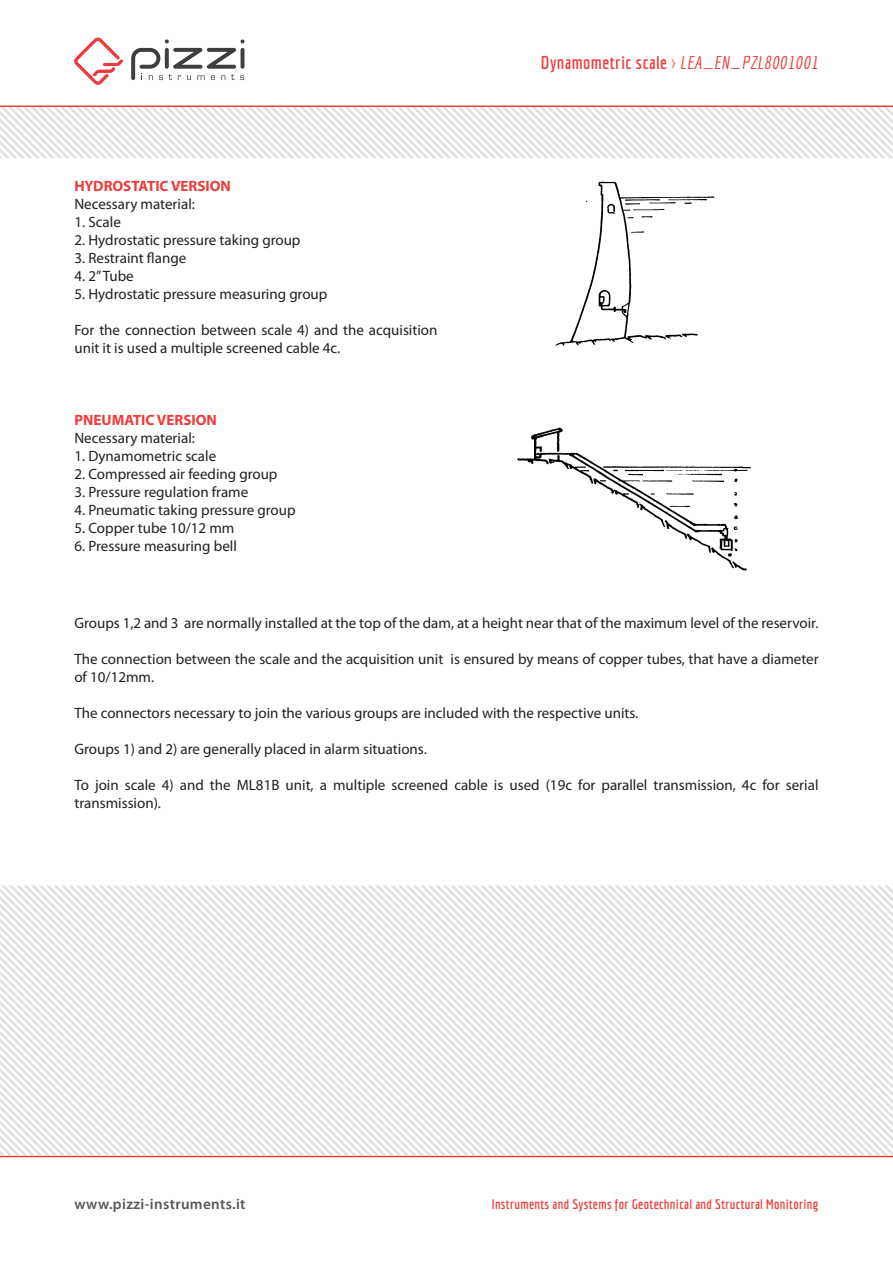
<style>
.page{position:relative;width:893px;height:1263px;background:#fff}
.page>*{position:absolute;margin:0;border:0;box-sizing:border-box;transform-origin:0 0}
.t1{font:700 18px "Economica";letter-spacing:.025em;color:#ee3c3c}
.t2{font:15px/18px "Myriad Pro";color:#231f20}
.t3{font:700 15px "Myriad Pro";color:#ee3c3c}
.t4{font:600 15px "Myriad Pro";letter-spacing:.025em;color:#57585a}
.t5{font:700 13.5px "Economica";letter-spacing:.025em;color:#ee3c3c}
.s1{font-weight:400}
.s2{font-weight:400;font-style:italic}
</style>
<div class="page">
<svg style="left:0;top:37px;width:893px;height:70px"></svg>
<svg style="left:0;top:1156px;width:893px;height:2px;background:#f48383"></svg>
<svg style="left:131px;top:39px;width:113px;height:41px"></svg>
<svg style="left:74px;top:38px;width:49px;height:47px"></svg>
<svg style="left:0;top:107px;width:893px;height:51px"></svg>
<svg style="left:0;top:885px;width:893px;height:270px"></svg>
<img style="left:555px;top:181px;width:160px;height:165px">
<img style="left:517px;top:427px;width:234px;height:144px">
<p class="t3" style="left:74px;top:178px;width:158px">HYDROSTATIC VERSION</p>
<p class="t2" style="left:74px;top:196px;width:122px">Necessary material:</p>
<p class="t2" style="left:74px;top:214px;width:48px">1. Scale</p>
<p class="t2" style="left:74px;top:232px;width:228px">2. Hydrostatic pressure taking group</p>
<p class="t2" style="left:74px;top:250px;width:113px">3. Restraint flange</p>
<p class="t2" style="left:74px;top:268px;width:61px">4. 2” Tube</p>
<p class="t2" style="left:74px;top:286px;width:255px">5. Hydrostatic pressure measuring group</p>
<p class="t2" style="left:74px;top:322px;width:365px">For the connection between scale 4) and the acquisition unit it is used a multiple screened cable 4c.</p>
<p class="t3" style="left:74px;top:412px;width:144px">PNEUMATIC VERSION</p>
<p class="t2" style="left:74px;top:430px;width:122px">Necessary material:</p>
<p class="t2" style="left:74px;top:448px;width:143px">1. Dynamometric scale</p>
<p class="t2" style="left:74px;top:466px;width:205px">2. Compressed air feeding group</p>
<p class="t2" style="left:74px;top:484px;width:175px">3. Pressure regulation frame</p>
<p class="t2" style="left:74px;top:502px;width:223px">4. Pneumatic taking pressure group</p>
<p class="t2" style="left:74px;top:520px;width:162px">5. Copper tube 10/12 mm</p>
<p class="t2" style="left:74px;top:538px;width:164px">6. Pressure measuring bell</p>
<p class="t1" style="left:541px;top:52px;width:279px">Dynamometric scale <span class="s1">&gt;</span> <span class="s2">LEA_EN_PZL8001001</span></p>
<p class="t2" style="left:74px;top:614px;width:746px">Groups 1,2 and 3 are normally installed at the top of the dam, at a height near that of the maximum level of the reservoir.</p>
<p class="t2" style="left:74px;top:650px;width:746px">The connection between the scale and the acquisition unit is ensured by means of copper tubes, that have a diameter of 10/12mm.</p>
<p class="t2" style="left:74px;top:704px;width:565px">The connectors necessary to join the various groups are included with the respective units.</p>
<p class="t2" style="left:74px;top:740px;width:354px">Groups 1) and 2) are generally placed in alarm situations.</p>
<p class="t2" style="left:74px;top:776px;width:746px">To join scale 4) and the ML81B unit, a multiple screened cable is used (19c for parallel transmission, 4c for serial transmission).</p>
<p class="t4" style="left:74px;top:1196px;width:173px">www.pizzi-instruments.it</p>
<p class="t5" style="left:492px;top:1196px;width:328px">Instruments and Systems for Geotechnical and Structural Monitoring</p>
</div>
